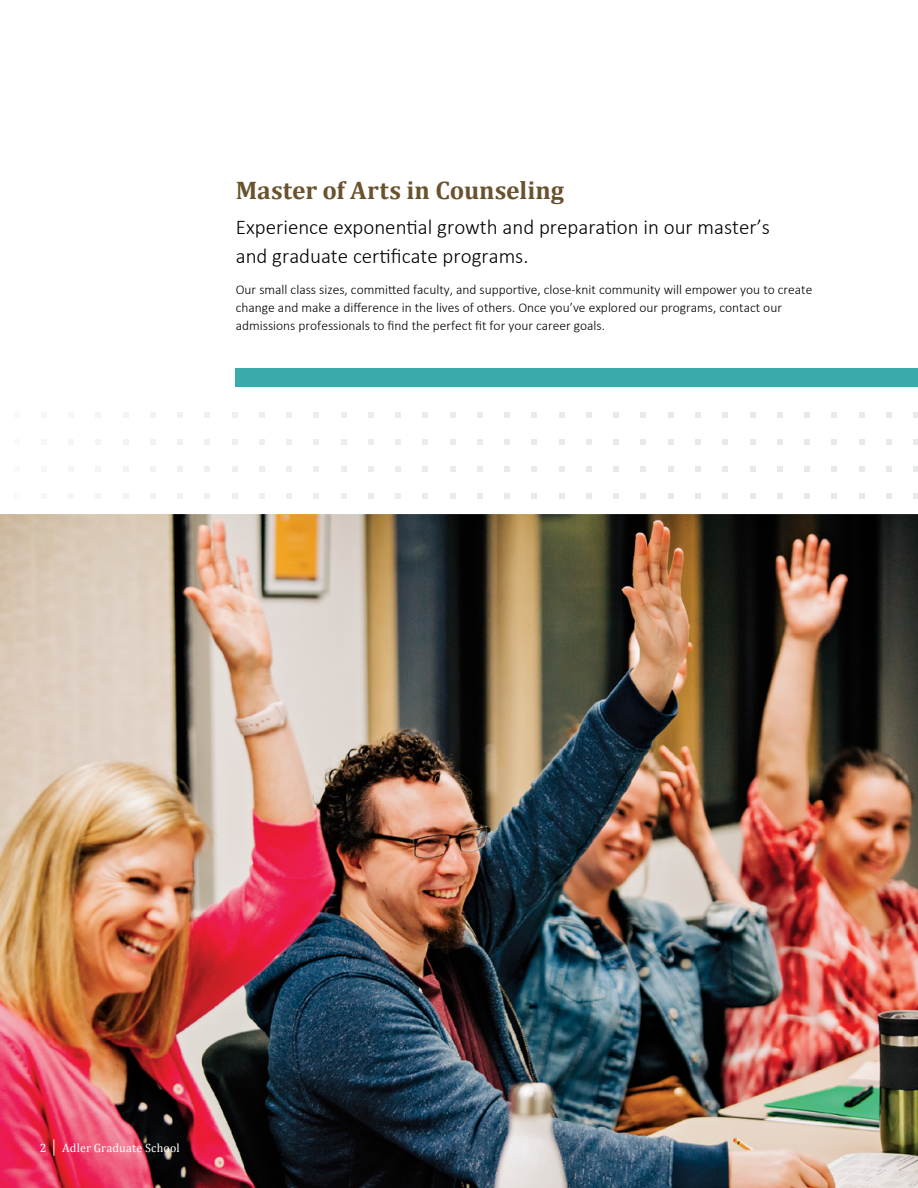
<style>
.page{position:relative;width:918px;height:1188px;background:#fff}
.page>*{position:absolute;margin:0;border:0;box-sizing:border-box;transform-origin:0 0}
.t1{font:700 25.5px "Cambria";color:#69532f}
.t2{font:300 21px/28.5px "Calibri";color:#000}
.t3{font:300 13.5px/18px "Calibri";color:#000}
.t4{font:12px "Cambria";letter-spacing:.015em;color:#fff}
.s1{font-size:18px}
</style>
<div class="page">
<svg style="left:913px;top:412px;width:5px;height:6px"></svg>
<svg style="left:913px;top:439px;width:5px;height:6px"></svg>
<svg style="left:913px;top:466px;width:5px;height:6px"></svg>
<svg style="left:913px;top:494px;width:5px;height:5px"></svg>
<svg style="left:886px;top:412px;width:6px;height:6px"></svg>
<svg style="left:886px;top:439px;width:6px;height:6px"></svg>
<svg style="left:886px;top:466px;width:6px;height:6px"></svg>
<svg style="left:886px;top:494px;width:6px;height:5px"></svg>
<svg style="left:859px;top:412px;width:5px;height:6px"></svg>
<svg style="left:859px;top:439px;width:5px;height:6px"></svg>
<svg style="left:859px;top:466px;width:5px;height:6px"></svg>
<svg style="left:859px;top:494px;width:5px;height:5px"></svg>
<svg style="left:831px;top:412px;width:6px;height:6px"></svg>
<svg style="left:831px;top:439px;width:6px;height:6px"></svg>
<svg style="left:831px;top:466px;width:6px;height:6px"></svg>
<svg style="left:831px;top:494px;width:6px;height:5px"></svg>
<svg style="left:804px;top:412px;width:6px;height:6px"></svg>
<svg style="left:804px;top:439px;width:6px;height:6px"></svg>
<svg style="left:804px;top:466px;width:6px;height:6px"></svg>
<svg style="left:804px;top:494px;width:6px;height:5px"></svg>
<svg style="left:777px;top:412px;width:6px;height:6px"></svg>
<svg style="left:777px;top:439px;width:6px;height:6px"></svg>
<svg style="left:777px;top:466px;width:6px;height:6px"></svg>
<svg style="left:777px;top:494px;width:6px;height:5px"></svg>
<svg style="left:750px;top:412px;width:5px;height:6px"></svg>
<svg style="left:750px;top:439px;width:5px;height:6px"></svg>
<svg style="left:750px;top:466px;width:5px;height:6px"></svg>
<svg style="left:750px;top:494px;width:5px;height:5px"></svg>
<svg style="left:722px;top:412px;width:6px;height:6px"></svg>
<svg style="left:722px;top:439px;width:6px;height:6px"></svg>
<svg style="left:722px;top:466px;width:6px;height:6px"></svg>
<svg style="left:722px;top:494px;width:6px;height:5px"></svg>
<svg style="left:695px;top:412px;width:6px;height:6px"></svg>
<svg style="left:695px;top:439px;width:6px;height:6px"></svg>
<svg style="left:695px;top:466px;width:6px;height:6px"></svg>
<svg style="left:695px;top:494px;width:6px;height:5px"></svg>
<svg style="left:668px;top:412px;width:6px;height:6px"></svg>
<svg style="left:668px;top:439px;width:6px;height:6px"></svg>
<svg style="left:668px;top:466px;width:6px;height:6px"></svg>
<svg style="left:668px;top:494px;width:6px;height:5px"></svg>
<svg style="left:641px;top:412px;width:5px;height:6px"></svg>
<svg style="left:641px;top:439px;width:5px;height:6px"></svg>
<svg style="left:641px;top:466px;width:5px;height:6px"></svg>
<svg style="left:641px;top:494px;width:5px;height:5px"></svg>
<svg style="left:613px;top:412px;width:6px;height:6px"></svg>
<svg style="left:613px;top:439px;width:6px;height:6px"></svg>
<svg style="left:613px;top:466px;width:6px;height:6px"></svg>
<svg style="left:613px;top:494px;width:6px;height:5px"></svg>
<svg style="left:586px;top:412px;width:6px;height:6px"></svg>
<svg style="left:586px;top:439px;width:6px;height:6px"></svg>
<svg style="left:586px;top:466px;width:6px;height:6px"></svg>
<svg style="left:586px;top:494px;width:6px;height:5px"></svg>
<svg style="left:559px;top:412px;width:6px;height:6px"></svg>
<svg style="left:559px;top:439px;width:6px;height:6px"></svg>
<svg style="left:559px;top:466px;width:6px;height:6px"></svg>
<svg style="left:559px;top:494px;width:6px;height:5px"></svg>
<svg style="left:531px;top:412px;width:6px;height:6px"></svg>
<svg style="left:531px;top:439px;width:6px;height:6px"></svg>
<svg style="left:531px;top:466px;width:6px;height:6px"></svg>
<svg style="left:531px;top:494px;width:6px;height:5px"></svg>
<svg style="left:504px;top:412px;width:6px;height:6px"></svg>
<svg style="left:504px;top:439px;width:6px;height:6px"></svg>
<svg style="left:504px;top:466px;width:6px;height:6px"></svg>
<svg style="left:504px;top:494px;width:6px;height:5px"></svg>
<svg style="left:477px;top:412px;width:6px;height:6px"></svg>
<svg style="left:477px;top:439px;width:6px;height:6px"></svg>
<svg style="left:477px;top:466px;width:6px;height:6px"></svg>
<svg style="left:477px;top:494px;width:6px;height:5px"></svg>
<svg style="left:450px;top:412px;width:6px;height:6px"></svg>
<svg style="left:450px;top:439px;width:6px;height:6px"></svg>
<svg style="left:450px;top:466px;width:6px;height:6px"></svg>
<svg style="left:450px;top:494px;width:6px;height:5px"></svg>
<svg style="left:422px;top:412px;width:6px;height:6px"></svg>
<svg style="left:422px;top:439px;width:6px;height:6px"></svg>
<svg style="left:422px;top:466px;width:6px;height:6px"></svg>
<svg style="left:422px;top:494px;width:6px;height:5px"></svg>
<svg style="left:395px;top:412px;width:6px;height:6px"></svg>
<svg style="left:395px;top:439px;width:6px;height:6px"></svg>
<svg style="left:395px;top:466px;width:6px;height:6px"></svg>
<svg style="left:395px;top:494px;width:6px;height:5px"></svg>
<svg style="left:368px;top:412px;width:6px;height:6px"></svg>
<svg style="left:368px;top:439px;width:6px;height:6px"></svg>
<svg style="left:368px;top:466px;width:6px;height:6px"></svg>
<svg style="left:368px;top:494px;width:6px;height:5px"></svg>
<svg style="left:341px;top:412px;width:6px;height:6px"></svg>
<svg style="left:341px;top:439px;width:6px;height:6px"></svg>
<svg style="left:341px;top:466px;width:6px;height:6px"></svg>
<svg style="left:341px;top:494px;width:6px;height:5px"></svg>
<svg style="left:313px;top:412px;width:6px;height:6px"></svg>
<svg style="left:313px;top:439px;width:6px;height:6px"></svg>
<svg style="left:313px;top:466px;width:6px;height:6px"></svg>
<svg style="left:313px;top:494px;width:6px;height:5px"></svg>
<svg style="left:286px;top:412px;width:6px;height:6px"></svg>
<svg style="left:286px;top:439px;width:6px;height:6px"></svg>
<svg style="left:286px;top:466px;width:6px;height:6px"></svg>
<svg style="left:286px;top:494px;width:6px;height:5px"></svg>
<svg style="left:259px;top:412px;width:6px;height:6px"></svg>
<svg style="left:259px;top:439px;width:6px;height:6px"></svg>
<svg style="left:259px;top:466px;width:6px;height:6px"></svg>
<svg style="left:259px;top:494px;width:6px;height:5px"></svg>
<svg style="left:232px;top:412px;width:6px;height:6px"></svg>
<svg style="left:232px;top:439px;width:6px;height:6px"></svg>
<svg style="left:232px;top:466px;width:6px;height:6px"></svg>
<svg style="left:232px;top:494px;width:6px;height:5px"></svg>
<svg style="left:204px;top:412px;width:6px;height:6px"></svg>
<svg style="left:204px;top:439px;width:6px;height:6px"></svg>
<svg style="left:204px;top:466px;width:6px;height:6px"></svg>
<svg style="left:204px;top:494px;width:6px;height:5px"></svg>
<svg style="left:177px;top:412px;width:6px;height:6px"></svg>
<svg style="left:177px;top:439px;width:6px;height:6px"></svg>
<svg style="left:177px;top:466px;width:6px;height:6px"></svg>
<svg style="left:177px;top:494px;width:6px;height:5px"></svg>
<svg style="left:150px;top:412px;width:6px;height:6px"></svg>
<svg style="left:150px;top:439px;width:6px;height:6px"></svg>
<svg style="left:150px;top:466px;width:6px;height:6px"></svg>
<svg style="left:150px;top:494px;width:6px;height:5px"></svg>
<svg style="left:123px;top:412px;width:6px;height:6px"></svg>
<svg style="left:123px;top:439px;width:6px;height:6px"></svg>
<svg style="left:123px;top:466px;width:6px;height:6px"></svg>
<svg style="left:123px;top:494px;width:6px;height:5px"></svg>
<svg style="left:95px;top:412px;width:6px;height:6px"></svg>
<svg style="left:95px;top:439px;width:6px;height:6px"></svg>
<svg style="left:95px;top:466px;width:6px;height:6px"></svg>
<svg style="left:95px;top:494px;width:6px;height:5px"></svg>
<img style="left:0;top:514px;width:918px;height:674px">
<div style="left:236px;top:368px;width:682px;height:18px;background:#3aaaaa"></div>
<p class="t1" style="left:236px;top:175px;width:330px">Master of Arts in Counseling</p>
<p class="t2" style="left:236px;top:213px;width:536px">Experience exponential growth and preparation in our master’s and graduate certificate programs.</p>
<p class="t3" style="left:236px;top:281px;width:578px">Our small class sizes, committed faculty, and supportive, close-knit community will empower you to create change and make a difference in the lives of others. Once you’ve explored our programs, contact our admissions professionals to find the perfect fit for your career goals.</p>
<p class="t4" style="left:40px;top:1141px;width:142px">2 <span class="s1">|</span> Adler Graduate School</p>
</div>
